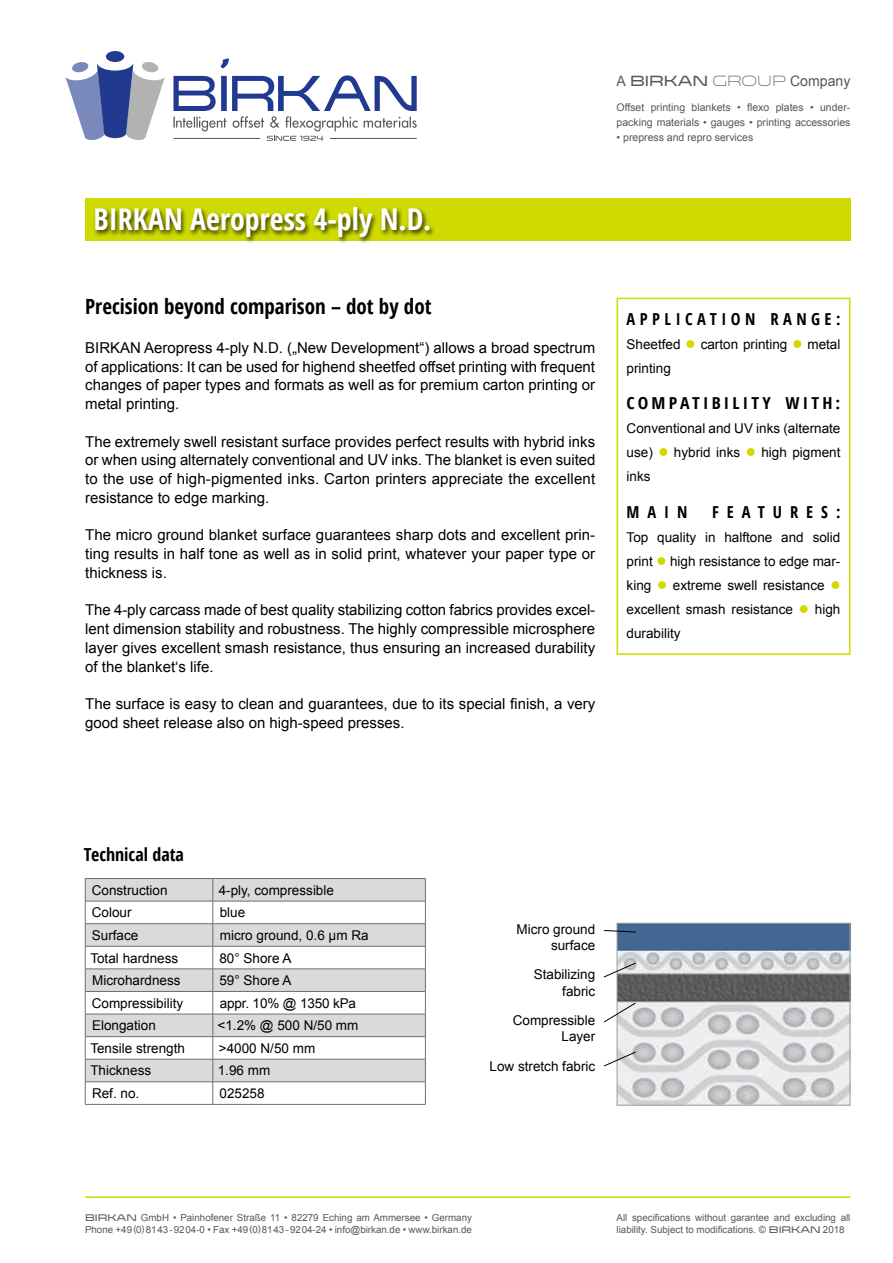
<style>
.page{position:relative;width:893px;height:1263px;background:#fff}
.page>*{position:absolute;margin:0;border:0;box-sizing:border-box;transform-origin:0 0}
.t1{font:700 condensed 30px "Open Sans";color:#fff}
.t2{font:700 condensed 21px "Open Sans";color:#000}
.t3{font:700 condensed 18px "Open Sans";color:#000}
.t4{font:700 condensed 16.5px "Open Sans";letter-spacing:.27em;color:#000}
.t5{font:700 condensed 16.5px "Open Sans";letter-spacing:.18em;color:#000;scale:1.08 1}
.t6{font:700 condensed 16.5px "Open Sans";letter-spacing:.48em;color:#000}
.t7{font:15px/18.8px "Arial";color:#000;text-align:justify}
.t8{font:14.4px "Arial";color:#575756}
.t9{font:13.5px/24px "Arial";color:#000;text-align:right}
.t10{font:10.5px/15px "Arial";color:#575756}
.t11{font:9.75px/12px "Arial";color:#575756}
.s1{font-family:"Venera 700";font-size:15px}
.s2{font-family:"Venera 300";font-size:15px}
.s3{color:#cfdb00}
.s4{font-family:"Venera 700"}
</style>
<div class="page">
<img style="left:619px;top:925px;width:229px;height:179px">
<div style="left:617px;top:923px;width:233px;height:183px;border:1px solid #9d9d9c"></div>
<svg style="left:603px;top:930px;width:33px;height:3px"></svg>
<svg style="left:603px;top:962px;width:34px;height:16px"></svg>
<svg style="left:603px;top:1002px;width:34px;height:21px"></svg>
<svg style="left:603px;top:1051px;width:34px;height:16px"></svg>
<svg style="left:86px;top:879px;width:339px;height:202px;fill:#dadada"></svg>
<hr style="left:85px;top:878px;width:128px;height:1px;background:#706f6f">
<hr style="left:213px;top:878px;width:213px;height:1px;background:#706f6f">
<hr style="left:85px;top:901px;width:128px;height:1px;background:#706f6f">
<hr style="left:213px;top:901px;width:213px;height:1px;background:#706f6f">
<hr style="left:85px;top:923px;width:128px;height:1px;background:#706f6f">
<hr style="left:213px;top:923px;width:213px;height:1px;background:#706f6f">
<hr style="left:85px;top:946px;width:128px;height:1px;background:#706f6f">
<hr style="left:213px;top:946px;width:213px;height:1px;background:#706f6f">
<hr style="left:85px;top:969px;width:128px;height:1px;background:#706f6f">
<hr style="left:213px;top:969px;width:213px;height:1px;background:#706f6f">
<hr style="left:85px;top:991px;width:128px;height:1px;background:#706f6f">
<hr style="left:213px;top:991px;width:213px;height:1px;background:#706f6f">
<hr style="left:85px;top:1014px;width:128px;height:1px;background:#706f6f">
<hr style="left:213px;top:1014px;width:213px;height:1px;background:#706f6f">
<hr style="left:85px;top:1036px;width:128px;height:1px;background:#706f6f">
<hr style="left:213px;top:1036px;width:213px;height:1px;background:#706f6f">
<hr style="left:85px;top:1059px;width:128px;height:1px;background:#706f6f">
<hr style="left:213px;top:1059px;width:213px;height:1px;background:#706f6f">
<hr style="left:85px;top:1081px;width:128px;height:1px;background:#706f6f">
<svg style="left:85px;top:879px;width:1px;height:225px"></svg>
<hr style="left:213px;top:1081px;width:213px;height:1px;background:#706f6f">
<svg style="left:213px;top:879px;width:1px;height:225px"></svg>
<svg style="left:425px;top:879px;width:1px;height:225px"></svg>
<hr style="left:85px;top:1104px;width:128px;height:1px;background:#706f6f">
<hr style="left:213px;top:1104px;width:213px;height:1px;background:#706f6f">
<svg style="left:616px;top:297px;width:235px;height:358px"></svg>
<hr style="left:85px;top:1196px;width:765px;height:2px;background:#cfdb00">
<div style="left:85px;top:198px;width:765px;height:42px;background:#cfdb00"></div>
<div style="left:93px;top:205px;width:343px;height:39px;background:#000;opacity:.75"></div>
<svg style="left:221px;top:58px;width:8px;height:10px"></svg>
<svg style="left:65px;top:61px;width:100px;height:79px"></svg>
<div style="left:106px;top:51px;width:18px;height:11px;background:#213a8f;border-radius:50%"></div>
<svg style="left:173px;top:75px;width:244px;height:66px"></svg>
<hr style="left:173px;top:138px;width:87px;height:1px;background:#575756">
<hr style="left:330px;top:138px;width:87px;height:1px;background:#575756">
<p class="t8" style="left:617px;top:71px;width:235px">A <span class="s1">BIRKAN</span> <span class="s2">GROUP</span> Company</p>
<p class="t10" style="left:617px;top:100px;width:235px">Offset printing blankets • flexo plates • under&shy;packing materials • gauges • printing accessories</p>
<p class="t10" style="left:617px;top:130px;width:138px">• prepress and repro services</p>
<h1 class="t1" style="left:94px;top:199px;width:339px">BIRKAN Aeropress 4-ply N.D.</h1>
<h2 class="t2" style="left:85px;top:291px;width:348px">Precision beyond comparison – dot by dot</h2>
<p class="t7" style="left:85px;top:338px;width:512px">BIRKAN Aeropress 4-ply N.D. („New Development“) allows a broad spectrum of applications: It can be used for highend sheetfed offset printing with frequent changes of paper types and formats as well as for premium carton printing or metal printing.</p>
<p class="t7" style="left:85px;top:432px;width:512px">The extremely swell resistant surface provides perfect results with hybrid inks or when using alternately conventional and UV inks. The blanket is even suited to the use of high-pigmented inks. Carton printers appreciate the excellent resistance to edge marking.</p>
<p class="t7" style="left:85px;top:526px;width:512px">The micro ground blanket surface guarantees sharp dots and excellent prin&shy;ting results in half tone as well as in solid print, whatever your paper type or thickness is.</p>
<p class="t7" style="left:85px;top:601px;width:512px">The 4-ply carcass made of best quality stabilizing cotton fabrics provides excel&shy;lent dimension stability and robustness. The highly compressible microsphere layer gives excellent smash resistance, thus ensuring an increased durability of the blanket‘s life.</p>
<p class="t7" style="left:85px;top:694px;width:512px">The surface is easy to clean and guarantees, due to its special finish, a very good sheet release also on high-speed presses.</p>
<p class="t4" style="left:627px;top:307px;width:215px">APPLICATION RANGE:</p>
<p class="t9" style="left:627px;top:332px;width:215px;text-align:left">Sheetfed <span class="s3">●</span> carton printing <span class="s3">●</span> metal printing</p>
<p class="t5" style="left:627px;top:392px;width:200px">COMPATIBILITY WITH:</p>
<p class="t9" style="left:627px;top:417px;width:215px;text-align:justify">Conventional and UV inks (alternate use) <span class="s3">●</span> hybrid inks <span class="s3">●</span> high pigment inks</p>
<p class="t4" style="left:627px;top:501px;width:62px">MAIN</p>
<p class="t6" style="left:712px;top:501px;width:130px">FEATURES:</p>
<p class="t9" style="left:627px;top:525px;width:215px;text-align:justify">Top quality in halftone and solid print <span class="s3">●</span> high resistance to edge mar&shy;king <span class="s3">●</span> extreme swell resistance <span class="s3">● </span>excellent smash resistance <span class="s3">●</span> high durability</p>
<p class="t3" style="left:84px;top:842px;width:102px">Technical data</p>
<p class="t9" style="left:92px;top:878px;width:77px">Construction</p>
<p class="t9" style="left:219px;top:878px;width:117px">4-ply, compressible</p>
<p class="t9" style="left:92px;top:901px;width:41px">Colour</p>
<p class="t9" style="left:220px;top:901px;width:27px">blue</p>
<p class="t9" style="left:92px;top:923px;width:48px">Surface</p>
<p class="t9" style="left:220px;top:923px;width:150px">micro ground, 0.6 µm Ra</p>
<p class="t9" style="left:90px;top:946px;width:89px">Total hardness</p>
<p class="t9" style="left:219px;top:946px;width:74px">80° Shore A</p>
<p class="t9" style="left:92px;top:968px;width:90px">Microhardness</p>
<p class="t9" style="left:219px;top:968px;width:74px">59° Shore A</p>
<p class="t9" style="left:92px;top:991px;width:93px">Compressibility</p>
<p class="t9" style="left:220px;top:991px;width:138px">appr. 10% @ 1350 kPa</p>
<p class="t9" style="left:92px;top:1014px;width:65px">Elongation</p>
<p class="t9" style="left:218px;top:1014px;width:142px">&lt;1.2% @ 500 N/50 mm</p>
<p class="t9" style="left:90px;top:1036px;width:96px">Tensile strength</p>
<p class="t9" style="left:219px;top:1036px;width:98px">&gt;4000 N/50 mm</p>
<p class="t9" style="left:90px;top:1059px;width:62px">Thickness</p>
<p class="t9" style="left:218px;top:1059px;width:54px">1.96 mm</p>
<p class="t9" style="left:92px;top:1081px;width:49px">Ref. no.</p>
<p class="t9" style="left:220px;top:1081px;width:47px">025258</p>
<p class="t9" style="left:516px;top:921px;width:80px;line-height:16.2px">Micro ground surface</p>
<p class="t9" style="left:534px;top:967px;width:63px;line-height:16.2px">Stabilizing fabric</p>
<p class="t9" style="left:513px;top:1012px;width:84px;line-height:16.2px">Compressible<br>Layer</p>
<p class="t9" style="left:489px;top:1054px;width:107px">Low stretch fabric</p>
<p class="t11" style="left:85px;top:1212px;width:388px"><span class="s4">BIRKAN</span> GmbH • Painhofener Straße 11 • 82279 Eching am Ammersee • Germany<br>Phone +49(0) 81 43 - 92 04-0 • Fax +49(0) 81 43 - 92 04-24 • info@birkan.de • www.birkan.de</p>
<p class="t11" style="left:617px;top:1211px;width:235px">All specifications without garantee and excluding all liability. Subject to modifications. © <span class="s4">BIRKAN</span> 2018</p>
</div>
